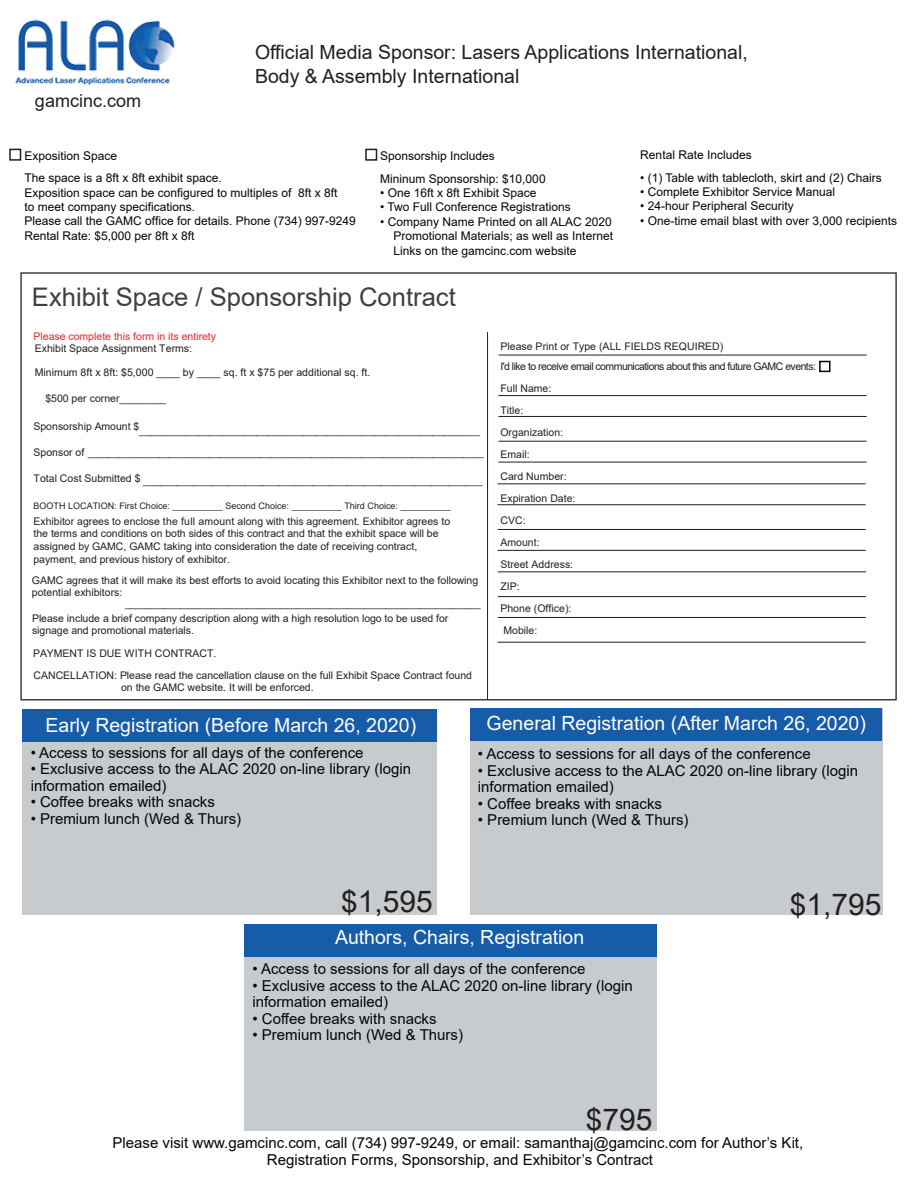
<style>
.page{position:relative;width:918px;height:1188px;background:#fff}
.page>*{position:absolute;margin:0;border:0;box-sizing:border-box;transform-origin:0 0}
.t1{font:30px "Arial";color:#231f20}
.t2{font:25.65px "Arial";color:#3f3f40}
.t3{font:19.5px "Arial";color:#fff}
.t4{font:19.5px/23.4px "Arial";color:#231f20}
.t5{font:18px "Arial";color:#231f20}
.t6{font:15px/16.5px "Arial";color:#050504}
.t7{font:12px/14.4px "Arial";color:#050504;text-align:justify}
.t8{font:10.5px/22px "Arial";color:#231f20}
.t9{font:10.5px/14.4px "Arial";color:#231f20;scale:.95 1}
.t10{font:10.5px "Arial";color:#211e1e}
.t11{font:10.5px "Arial";color:#ec2526}
.t12{font:9px "Arial";color:#231f20}
</style>
<div class="page">
<div style="left:23px;top:709px;width:414px;height:206px;background:#c7cbcd"></div>
<div style="left:470px;top:708px;width:413px;height:207px;background:#c7cbcd"></div>
<div style="left:244px;top:925px;width:412px;height:206px;background:#c7cbcd"></div>
<div style="left:23px;top:709px;width:414px;height:32px;background:#165ca9"></div>
<div style="left:470px;top:708px;width:412px;height:32px;background:#165ca9"></div>
<div style="left:244px;top:925px;width:413px;height:32px;background:#165ca9"></div>
<img style="left:15px;top:19px;width:160px;height:66px">
<div style="left:20px;top:272px;width:877px;height:428px;background:#fff;border:2px solid #3f3f40"></div>
<hr style="left:487px;top:332px;width:1px;height:368px;background:#231f20">
<hr style="left:498px;top:395px;width:369px;height:1px;background:#231f20">
<hr style="left:498px;top:416px;width:369px;height:1px;background:#231f20">
<hr style="left:498px;top:441px;width:369px;height:1px;background:#231f20">
<hr style="left:498px;top:462px;width:369px;height:1px;background:#231f20">
<hr style="left:498px;top:483px;width:368px;height:1px;background:#231f20">
<hr style="left:498px;top:504px;width:368px;height:1px;background:#231f20">
<hr style="left:498px;top:529px;width:368px;height:1px;background:#231f20">
<hr style="left:498px;top:550px;width:368px;height:1px;background:#231f20">
<hr style="left:498px;top:571px;width:368px;height:1px;background:#231f20">
<hr style="left:498px;top:596px;width:368px;height:1px;background:#231f20">
<hr style="left:498px;top:617px;width:368px;height:1px;background:#231f20">
<hr style="left:499px;top:355px;width:368px;height:1px;background:#231f20">
<hr style="left:498px;top:642px;width:368px;height:1px;background:#231f20">
<div style="left:9px;top:149px;width:12px;height:12px;background:#fff;border:2px solid #231f20"></div>
<div style="left:365px;top:149px;width:12px;height:12px;background:#fff;border:2px solid #231f20"></div>
<div style="left:819px;top:361px;width:12px;height:11px;background:#fff;border:2px solid #050504"></div>
<h3 class="t5" style="left:35px;top:88px;width:108px">gamcinc.com</h3>
<p class="t7" style="left:25px;top:148px;width:94px">Exposition Space</p>
<h3 class="t4" style="left:255px;top:41px;width:494px">Official Media Sponsor: Lasers Applications International,<br>Body &amp; Assembly International</h3>
<p class="t7" style="left:380px;top:148px;width:116px">Sponsorship Includes</p>
<p class="t7" style="left:640px;top:148px;width:113px">Rental Rate Includes</p>
<p class="t7" style="left:25px;top:171px;width:333px;text-align:left">The space is a 8ft x 8ft exhibit space.<br>Exposition space can be configured to multiples of 8ft x 8ft<br>to meet company specifications.<br>Please call the GAMC office for details. Phone (734) 997-9249<br>Rental Rate: $5,000 per 8ft x 8ft</p>
<p class="t7" style="left:380px;top:171px;width:167px">Mininum Sponsorship: $10,000</p>
<p class="t7" style="left:380px;top:186px;width:158px">• One 16ft x 8ft Exhibit Space</p>
<p class="t7" style="left:380px;top:200px;width:192px">• Two Full Conference Registrations</p>
<p class="t7" style="left:394px;top:214px;width:221px;text-indent:-13px">• Company Name Printed on all ALAC 2020<br>Promotional Materials; as well as Internet Links on the gamcinc.com website</p>
<h2 class="t2" style="left:32px;top:280px;width:425px">Exhibit Space / Sponsorship Contract</h2>
<p class="t7" style="left:640px;top:170px;width:243px">• (1) Table with tablecloth, skirt and (2) Chairs</p>
<p class="t7" style="left:640px;top:184px;width:196px">• Complete Exhibitor Service Manual</p>
<p class="t7" style="left:640px;top:199px;width:155px">• 24-hour Peripheral Security</p>
<p class="t7" style="left:640px;top:213px;width:258px">• One-time email blast with over 3,000 recipients</p>
<p class="t11" style="left:34px;top:329px;width:184px">Please complete this form in its entirety</p>
<p class="t8" style="left:35px;top:337px;width:159px">Exhibit Space Assignment Terms:</p>
<p class="t8" style="left:45px;top:387px;width:122px">$500 per corner________</p>
<p class="t10" style="left:35px;top:365px;width:337px">Minimum 8ft x 8ft: $5,000 ____ by ____ sq. ft x $75 per additional sq. ft.</p>
<p class="t8" style="left:33px;top:419px;width:452px;line-height:22.5px">Sponsorship Amount $_____________________________<br>Sponsor of _______________________________________</p>
<p class="t8" style="left:34px;top:469px;width:451px">Total Cost Submitted $ ____________________</p>
<p class="t12" style="left:34px;top:500px;width:419px">BOOTH LOCATION: First Choice: __________ Second Choice: __________ Third Choice: __________</p>
<p class="t8" style="left:33px;top:515px;width:418px;line-height:12.6px">Exhibitor agrees to enclose the full amount along with this agreement. Exhibitor agrees to the terms and conditions on both sides of this contract and that the exhibit space will be assigned by GAMC, GAMC taking into consideration the date of receiving contract, payment, and previous history of exhibitor.</p>
<p class="t8" style="left:32px;top:574px;width:448px;line-height:12.6px">GAMC agrees that it will make its best efforts to avoid locating this Exhibitor next to the following potential exhibitors:</p>
<p class="t9" style="left:32px;top:596px;width:474px;text-indent:93px">________________________________________________________________<br>Please include a brief company description along with a high resolution logo to be used for</p>
<p class="t8" style="left:32px;top:619px;width:186px;line-height:22.8px">signage and promotional materials.<br>PAYMENT IS DUE WITH CONTRACT.</p>
<p class="t8" style="left:121px;top:669px;width:352px;line-height:12.6px;text-indent:-88px">CANCELLATION: Please read the cancellation clause on the full Exhibit Space Contract found on the GAMC website. It will be enforced.</p>
<p class="t8" style="left:500px;top:335px;width:225px">Please Print or Type (ALL FIELDS REQUIRED)</p>
<p class="t8" style="left:500px;top:355px;width:317px">I'd like to receive email communications about this and future GAMC events:<br>Full Name:<br>Title:<br>Organization:<br>Email:<br>Card Number:<br>Expiration Date:<br>CVC:<br>Amount:<br>Street Address:<br>ZIP:<br>Phone (Office):<br>Mobile:</p>
<h3 class="t3" style="left:46px;top:711px;width:372px">Early Registration (Before March 26, 2020)</h3>
<h3 class="t3" style="left:487px;top:710px;width:381px">General Registration (After March 26, 2020)</h3>
<h3 class="t6" style="left:31px;top:744px;width:334px">• Access to sessions for all days of the conference</h3>
<h3 class="t6" style="left:31px;top:761px;width:382px">• Exclusive access to the ALAC 2020 on-line library (login information emailed)</h3>
<h3 class="t6" style="left:31px;top:794px;width:186px">• Coffee breaks with snacks</h3>
<h3 class="t6" style="left:31px;top:810px;width:212px">• Premium lunch (Wed &amp; Thurs)</h3>
<h3 class="t6" style="left:478px;top:746px;width:334px">• Access to sessions for all days of the conference</h3>
<h3 class="t6" style="left:478px;top:762px;width:382px">• Exclusive access to the ALAC 2020 on-line library (login information emailed)</h3>
<h3 class="t6" style="left:478px;top:795px;width:186px">• Coffee breaks with snacks</h3>
<h3 class="t6" style="left:478px;top:812px;width:212px">• Premium lunch (Wed &amp; Thurs)</h3>
<h1 class="t1" style="left:341px;top:881px;width:93px">$1,595</h1>
<h1 class="t1" style="left:790px;top:883px;width:93px">$1,795</h1>
<h3 class="t3" style="left:335px;top:924px;width:251px">Authors, Chairs, Registration</h3>
<h3 class="t6" style="left:252px;top:961px;width:334px">• Access to sessions for all days of the conference</h3>
<h3 class="t6" style="left:252px;top:977px;width:382px">• Exclusive access to the ALAC 2020 on-line library (login information emailed)</h3>
<h3 class="t6" style="left:252px;top:1010px;width:186px">• Coffee breaks with snacks</h3>
<h3 class="t6" style="left:252px;top:1027px;width:212px">• Premium lunch (Wed &amp; Thurs)</h3>
<h1 class="t1" style="left:586px;top:1099px;width:68px">$795</h1>
<h3 class="t6" style="left:113px;top:1134px;width:692px;text-align:center">Please visit www.gamcinc.com, call (734) 997-9249, or email: samanthaj@gamcinc.com for Author’s Kit,<br>Registration Forms, Sponsorship, and Exhibitor’s Contract</h3>
</div>
